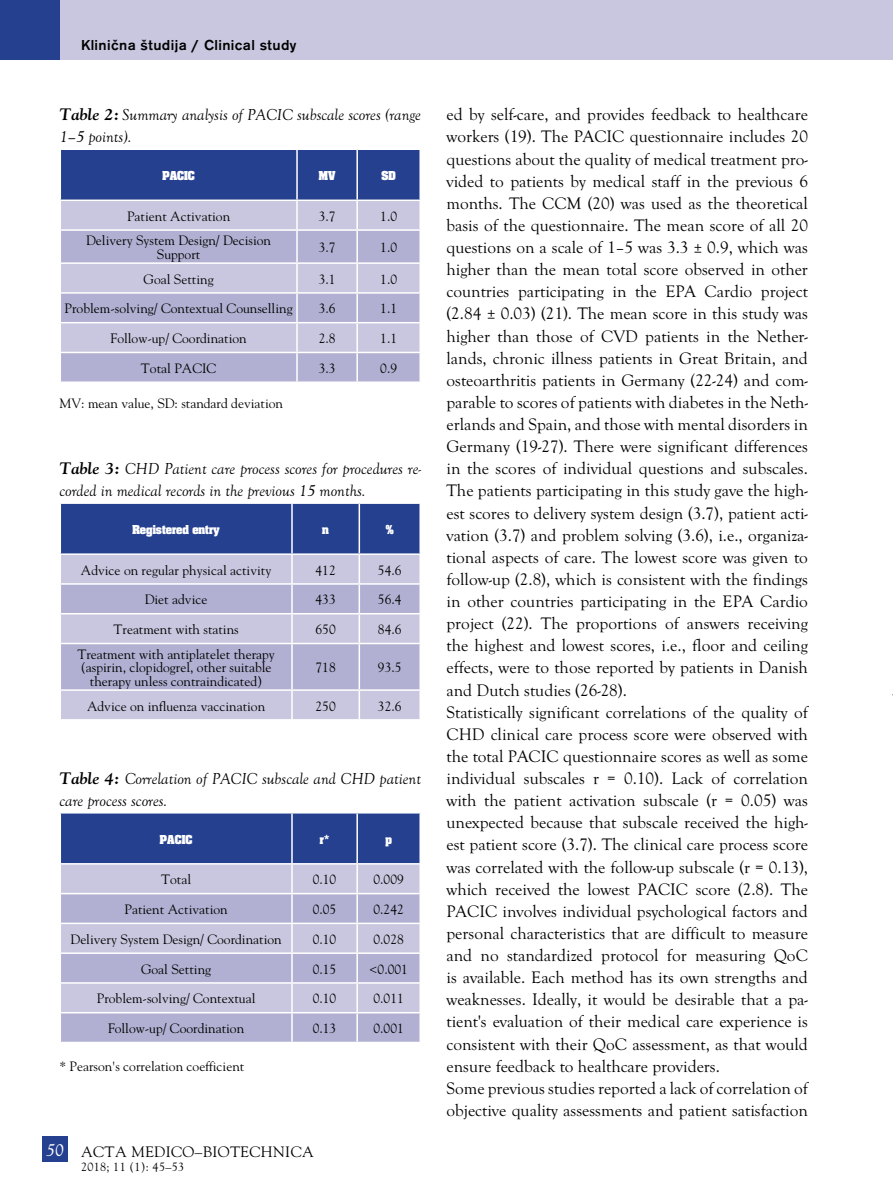
<style>
.page{position:relative;width:893px;height:1191px;background:#fff}
.page>*{position:absolute;margin:0;border:0;box-sizing:border-box;transform-origin:0 0}
.t1{font:italic 18px "Goudy Old Sty TCE";color:#fff}
.t2{font:17.25px/22px "Goudy Old Sty TCE";color:#000}
.t3{font:italic 16.5px/22px "Goudy Old Sty TCE";color:#000}
.t4{font:500 15px "Accius TCE";letter-spacing:.025em;color:#000}
.t5{font:15px "MM Goudy";letter-spacing:.025em;color:#000}
.t6{font:13.5px/13.5px "MM Goudy";color:#000;text-align:center}
.t7{font:700 13.5px "Aachen PCE";color:#fff}
.t8{font:12px "MM Goudy";letter-spacing:.025em;color:#000}
.s1{font-family:"MM Goudy";font-weight:700}
</style>
<div class="page">
<div style="left:42px;top:1135px;width:26px;height:26px;background:#25408f"></div>
<div style="left:60px;top:0;width:833px;height:60px;background:#c8c7df"></div>
<div style="left:0;top:0;width:60px;height:60px;background:#25408f"></div>
<svg style="left:61px;top:231px;width:358px;height:150px;background:#bab9d7"></svg>
<svg style="left:60px;top:149px;width:360px;height:80px;background:#6575ae"></svg>
<hr style="left:297px;top:199px;width:60px;height:2px;background:#fff">
<hr style="left:296px;top:201px;width:2px;height:28px;background:#fff">
<hr style="left:357px;top:199px;width:64px;height:2px;background:#fff">
<hr style="left:356px;top:201px;width:2px;height:28px;background:#fff">
<hr style="left:419px;top:201px;width:2px;height:28px;background:#fff">
<hr style="left:296px;top:231px;width:2px;height:31px;background:#fff">
<hr style="left:356px;top:231px;width:2px;height:31px;background:#fff">
<hr style="left:60px;top:262px;width:237px;height:2px;background:#fff">
<hr style="left:297px;top:262px;width:60px;height:2px;background:#fff">
<hr style="left:296px;top:264px;width:2px;height:28px;background:#fff">
<hr style="left:357px;top:262px;width:64px;height:2px;background:#fff">
<hr style="left:356px;top:264px;width:2px;height:28px;background:#fff">
<hr style="left:60px;top:292px;width:237px;height:2px;background:#fff">
<hr style="left:297px;top:292px;width:60px;height:2px;background:#fff">
<hr style="left:296px;top:294px;width:2px;height:28px;background:#fff">
<hr style="left:357px;top:292px;width:64px;height:2px;background:#fff">
<hr style="left:356px;top:294px;width:2px;height:28px;background:#fff">
<hr style="left:60px;top:322px;width:237px;height:1px;background:#fff">
<hr style="left:297px;top:322px;width:60px;height:1px;background:#fff">
<hr style="left:296px;top:323px;width:2px;height:29px;background:#fff">
<hr style="left:357px;top:322px;width:64px;height:1px;background:#fff">
<hr style="left:356px;top:323px;width:2px;height:29px;background:#fff">
<hr style="left:60px;top:352px;width:237px;height:1px;background:#fff">
<hr style="left:297px;top:352px;width:60px;height:1px;background:#fff">
<hr style="left:296px;top:353px;width:2px;height:28px;background:#fff">
<hr style="left:357px;top:352px;width:64px;height:1px;background:#fff">
<hr style="left:356px;top:353px;width:2px;height:28px;background:#fff">
<svg style="left:60px;top:503px;width:360px;height:216px;background:#9ea3ca"></svg>
<hr style="left:419px;top:691px;width:2px;height:28px;background:#fff">
<svg style="left:60px;top:813px;width:360px;height:228px;background:#a3a7cc"></svg>
<hr style="left:292px;top:1012px;width:65px;height:1px;background:#fff">
<hr style="left:291px;top:1013px;width:2px;height:28px;background:#fff">
<hr style="left:357px;top:1012px;width:64px;height:1px;background:#fff">
<hr style="left:356px;top:1013px;width:2px;height:28px;background:#fff">
<hr style="left:419px;top:1013px;width:2px;height:28px;background:#fff">
<p class="t4" style="left:81px;top:36px;width:217px">Klinična študija / Clinical study</p>
<p class="t3" style="left:60px;top:104px;width:363px"><span class="s1">Table 2:</span> Summary analysis of PACIC subscale scores (range<br>1–5 points).</p>
<p class="t7" style="left:162px;top:169px;width:34px">PACIC</p>
<p class="t7" style="left:319px;top:169px;width:18px">MV</p>
<p class="t7" style="left:382px;top:169px;width:16px">SD</p>
<p class="t6" style="left:127px;top:209px;width:105px">Patient Activation</p>
<p class="t6" style="left:319px;top:209px;width:18px">3.7</p>
<p class="t6" style="left:380px;top:209px;width:18px">1.0</p>
<p class="t6" style="left:86px;top:233px;width:186px">Delivery System Design/ Decision<br>Support</p>
<p class="t6" style="left:319px;top:240px;width:18px">3.7</p>
<p class="t6" style="left:380px;top:240px;width:18px">1.0</p>
<p class="t6" style="left:144px;top:272px;width:72px">Goal Setting</p>
<p class="t6" style="left:319px;top:272px;width:18px">3.1</p>
<p class="t6" style="left:380px;top:272px;width:18px">1.0</p>
<p class="t6" style="left:65px;top:301px;width:229px">Problem-solving/ Contextual Counselling</p>
<p class="t6" style="left:319px;top:301px;width:18px">3.6</p>
<p class="t6" style="left:380px;top:301px;width:18px">1.1</p>
<p class="t6" style="left:111px;top:331px;width:138px">Follow-up/ Coordination</p>
<p class="t6" style="left:319px;top:331px;width:18px">2.8</p>
<p class="t6" style="left:380px;top:331px;width:18px">1.1</p>
<p class="t6" style="left:141px;top:361px;width:77px">Total PACIC</p>
<p class="t6" style="left:319px;top:361px;width:18px">3.3</p>
<p class="t6" style="left:380px;top:361px;width:18px">0.9</p>
<p class="t6" style="left:60px;top:396px;width:225px">MV: mean value, SD: standard deviation</p>
<p class="t3" style="left:60px;top:458px;width:363px"><span class="s1">Table 3:</span> CHD Patient care process scores for procedures re&shy;corded in medical records in the previous 15 months.</p>
<p class="t7" style="left:132px;top:522px;width:89px">Registered entry</p>
<p class="t7" style="left:322px;top:522px;width:8px">n</p>
<p class="t7" style="left:386px;top:522px;width:9px">%</p>
<p class="t6" style="left:81px;top:563px;width:192px">Advice on regular physical activity</p>
<p class="t6" style="left:315px;top:563px;width:22px">412</p>
<p class="t6" style="left:378px;top:563px;width:25px">54.6</p>
<p class="t6" style="left:145px;top:592px;width:64px">Diet advice</p>
<p class="t6" style="left:315px;top:592px;width:22px">433</p>
<p class="t6" style="left:378px;top:592px;width:25px">56.4</p>
<p class="t6" style="left:113px;top:622px;width:127px">Treatment with statins</p>
<p class="t6" style="left:315px;top:622px;width:22px">650</p>
<p class="t6" style="left:378px;top:622px;width:25px">84.6</p>
<p class="t6" style="left:77px;top:647px;width:199px">Treatment with antiplatelet therapy (aspirin, clopidogrel, other suitable therapy unless contraindicated)</p>
<p class="t6" style="left:315px;top:660px;width:22px">718</p>
<p class="t6" style="left:378px;top:660px;width:25px">93.5</p>
<p class="t6" style="left:87px;top:698px;width:180px">Advice on influenza vaccination</p>
<p class="t6" style="left:315px;top:698px;width:22px">250</p>
<p class="t6" style="left:378px;top:698px;width:25px">32.6</p>
<p class="t3" style="left:60px;top:767px;width:363px"><span class="s1">Table 4:</span> Correlation of PACIC subscale and CHD patient care process scores.</p>
<p class="t7" style="left:160px;top:832px;width:34px">PACIC</p>
<p class="t7" style="left:320px;top:832px;width:11px">r*</p>
<p class="t7" style="left:385px;top:832px;width:8px">p</p>
<p class="t6" style="left:161px;top:872px;width:31px">Total</p>
<p class="t6" style="left:313px;top:872px;width:25px">0.10</p>
<p class="t6" style="left:373px;top:872px;width:32px">0.009</p>
<p class="t6" style="left:125px;top:902px;width:105px">Patient Activation</p>
<p class="t6" style="left:313px;top:902px;width:25px">0.05</p>
<p class="t6" style="left:373px;top:902px;width:32px">0.242</p>
<p class="t6" style="left:71px;top:932px;width:213px">Delivery System Design/ Coordination</p>
<p class="t6" style="left:313px;top:932px;width:25px">0.10</p>
<p class="t6" style="left:373px;top:932px;width:32px">0.028</p>
<p class="t6" style="left:141px;top:961px;width:72px">Goal Setting</p>
<p class="t6" style="left:313px;top:961px;width:25px">0.15</p>
<p class="t6" style="left:369px;top:961px;width:40px">&lt;0.001</p>
<p class="t6" style="left:97px;top:991px;width:160px">Problem-solving/ Contextual</p>
<p class="t6" style="left:313px;top:991px;width:25px">0.10</p>
<p class="t6" style="left:373px;top:991px;width:32px">0.011</p>
<p class="t6" style="left:108px;top:1021px;width:138px">Follow-up/ Coordination</p>
<p class="t6" style="left:313px;top:1021px;width:25px">0.13</p>
<p class="t6" style="left:373px;top:1021px;width:32px">0.001</p>
<p class="t6" style="left:60px;top:1059px;width:186px">* Pearson's correlation coefficient</p>
<p class="t1" style="left:46px;top:1137px;width:20px">5050</p>
<p class="t5" style="left:81px;top:1142px;width:234px">ACTA MEDICO–BIOTECHNICA</p>
<p class="t8" style="left:81px;top:1159px;width:105px">2018; 11 (1): 45–53</p>
<p class="t2" style="left:446px;top:104px;width:363px">ed by self-care, and provides feedback to healthcare workers (19). The PACIC questionnaire includes 20 questions about the quality of medical treatment pro&shy;vided to patients by medical staff in the previous 6 months. The CCM (20) was used as the theoretical basis of the questionnaire. The mean score of all 20 questions on a scale of 1–5 was 3.3 ± 0.9, which was higher than the mean total score observed in other countries participating in the EPA Cardio project (2.84 ± 0.03) (21). The mean score in this study was higher than those of CVD patients in the Nether&shy;lands, chronic illness patients in Great Britain, and osteoarthritis patients in Germany (22-24) and com&shy;parable to scores of patients with diabetes in the Neth&shy;erlands and Spain, and those with mental disorders in Germany (19-27). There were significant differences in the scores of individual questions and subscales.<br>The patients participating in this study gave the high&shy;est scores to delivery system design (3.7), patient acti&shy;vation (3.7) and problem solving (3.6), i.e., organiza&shy;tional aspects of care. The lowest score was given to follow-up (2.8), which is consistent with the findings in other countries participating in the EPA Cardio project (22). The proportions of answers receiving the highest and lowest scores, i.e., floor and ceiling effects, were to those reported by patients in Danish and Dutch studies (26-28).<br>Statistically significant correlations of the quality of CHD clinical care process score were observed with the total PACIC questionnaire scores as well as some individual subscales r = 0.10). Lack of correlation with the patient activation subscale (r = 0.05) was unexpected because that subscale received the high&shy;est patient score (3.7). The clinical care process score was correlated with the follow-up subscale (r = 0.13), which received the lowest PACIC score (2.8). The PACIC involves individual psychological factors and personal characteristics that are difficult to measure and no standardized protocol for measuring QoC is available. Each method has its own strengths and weaknesses. Ideally, it would be desirable that a pa&shy;tient's evaluation of their medical care experience is consistent with their QoC assessment, as that would ensure feedback to healthcare providers.<br>Some previous studies reported a lack of correlation of objective quality assessments and patient satisfaction</p>
</div>
